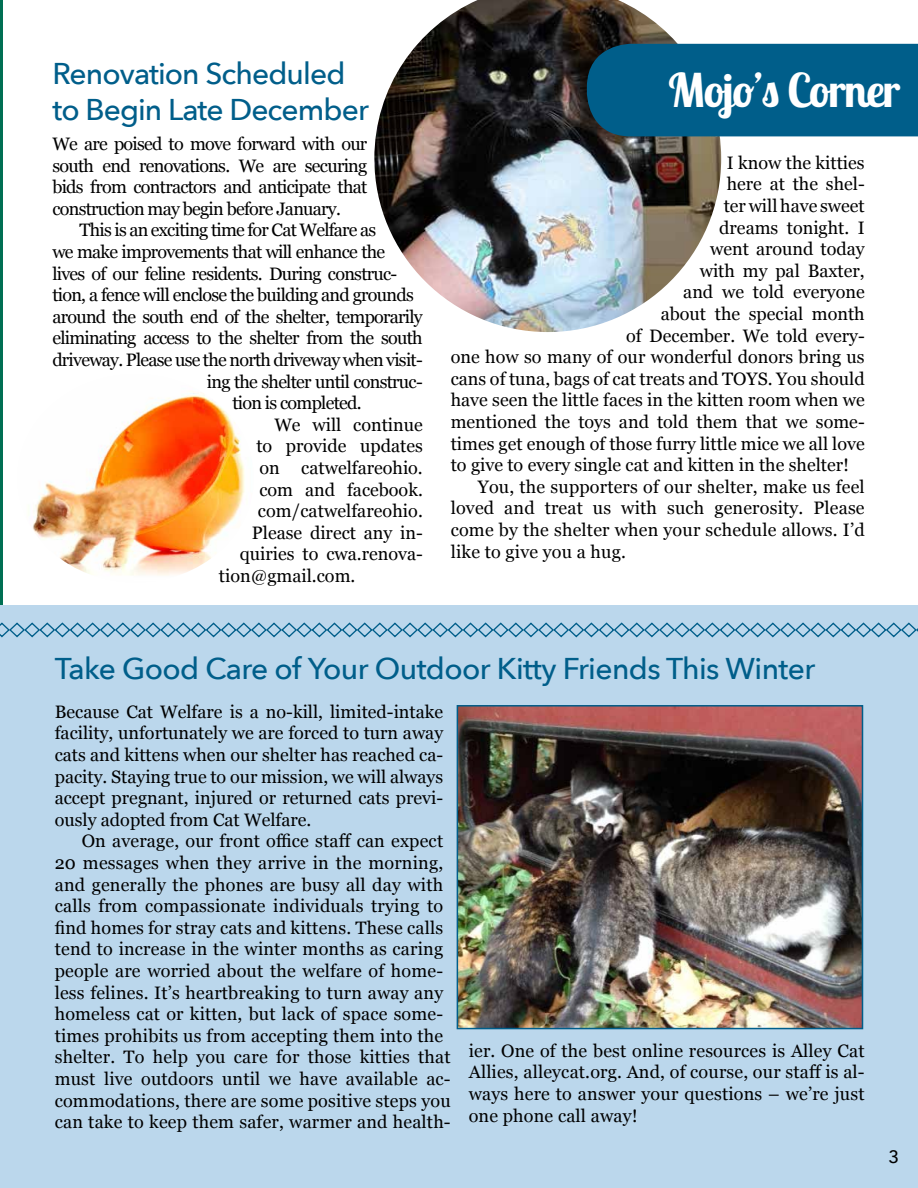
<style>
.page{position:relative;width:918px;height:1188px;background:#fff}
.page>*{position:absolute;margin:0;border:0;box-sizing:border-box;transform-origin:0 0}
.t1{font:700 46.5px "Lobster Two";letter-spacing:-.035em;color:#fff}
.t2{font:500 30px/36px "Avenir Next";letter-spacing:-.03em;color:#005e8a}
.t3{font:18px/21.6px "Georgia";color:#000;text-align:justify}
.t4{font:18px "Georgia";letter-spacing:-.04em;color:#000}
.t5{font:500 18px "Avenir Next";color:#000}
</style>
<div class="page">
<hr style="left:0;top:0;width:2px;height:1188px;background:#006f53">
<div style="left:0;top:606px;width:918px;height:582px;background:#bbd7ec"></div>
<svg style="left:0;top:622px;width:918px;height:16px"></svg>
<img style="left:460px;top:708px;width:400px;height:318px">
<div style="left:457px;top:705px;width:406px;height:324px;border:2px solid #005e8a"></div>
<img style="left:374px;top:0;width:347px;height:332px">
<div style="left:587px;top:44px;width:331px;height:92px;background:#005e8a"></div>
<img style="left:32px;top:391px;width:213px;height:185px">
<h2 class="t2" style="left:52px;top:55px;width:318px">Renovation Scheduled to Begin Late December</h2>
<p class="t3" style="left:52px;top:132px;width:316px">We are poised to move forward with our south end renovations. We are securing bids from contractors and anticipate that construction may begin before January.</p>
<p class="t4" style="left:79px;top:217px;width:299px">This is an exciting time for Cat Welfare as</p>
<p class="t4" style="left:52px;top:239px;width:334px">we make improvements that will enhance the</p>
<p class="t4" style="left:52px;top:260px;width:346px">lives of our feline residents. During construc-</p>
<p class="t4" style="left:52px;top:282px;width:363px">tion, a fence will enclose the building and grounds</p>
<p class="t4" style="left:52px;top:303px;width:372px">around the south end of the shelter, temporarily</p>
<p class="t4" style="left:52px;top:325px;width:372px">eliminating access to the shelter from the south</p>
<p class="t4" style="left:52px;top:347px;width:372px">driveway. Please use the north driveway when visit-</p>
<p class="t4" style="left:207px;top:368px;width:217px">ing the shelter until construc-</p>
<p class="t4" style="left:232px;top:390px;width:131px">tion is completed.</p>
<p class="t3" style="left:274px;top:413px;width:150px">We will continue</p>
<p class="t3" style="left:256px;top:435px;width:168px">to provide updates</p>
<p class="t3" style="left:259px;top:456px;width:165px">on catwelfareohio.</p>
<p class="t3" style="left:259px;top:478px;width:165px">com and facebook.</p>
<p class="t3" style="left:258px;top:499px;width:167px">com/catwelfareohio.</p>
<p class="t3" style="left:252px;top:521px;width:173px">Please direct any in-</p>
<p class="t3" style="left:240px;top:543px;width:185px">quiries to cwa.renova-</p>
<p class="t3" style="left:219px;top:564px;width:138px">tion@gmail.com.</p>
<h1 class="t1" style="left:668px;top:61px;width:233px">Mojo’s Corner</h1>
<p class="t3" style="left:727px;top:151px;width:139px">I know the kitties</p>
<p class="t3" style="left:727px;top:173px;width:140px">here at the shel-</p>
<p class="t3" style="left:724px;top:194px;width:142px">ter will have sweet</p>
<p class="t3" style="left:719px;top:216px;width:147px">dreams tonight. I</p>
<p class="t3" style="left:710px;top:238px;width:156px">went around today</p>
<p class="t3" style="left:700px;top:259px;width:167px">with my pal Baxter,</p>
<p class="t3" style="left:683px;top:281px;width:183px">and we told everyone</p>
<p class="t3" style="left:661px;top:302px;width:205px">about the special month</p>
<p class="t3" style="left:626px;top:324px;width:240px">of December. We told every-</p>
<p class="t3" style="left:451px;top:346px;width:416px">one how so many of our wonderful donors bring us</p>
<p class="t3" style="left:451px;top:367px;width:415px">cans of tuna, bags of cat treats and TOYS. You should</p>
<p class="t3" style="left:451px;top:389px;width:415px">have seen the little faces in the kitten room when we</p>
<p class="t3" style="left:451px;top:410px;width:415px">mentioned the toys and told them that we some-</p>
<p class="t3" style="left:451px;top:432px;width:415px">times get enough of those furry little mice we all love</p>
<p class="t3" style="left:451px;top:454px;width:400px">to give to every single cat and kitten in the shelter!</p>
<p class="t3" style="left:478px;top:475px;width:388px">You, the supporters of our shelter, make us feel</p>
<p class="t3" style="left:451px;top:497px;width:415px">loved and treat us with such generosity. Please</p>
<p class="t3" style="left:451px;top:518px;width:415px">come by the shelter when your schedule allows. I’d</p>
<p class="t3" style="left:451px;top:540px;width:177px">like to give you a hug.</p>
<h2 class="t2" style="left:55px;top:651px;width:762px">Take Good Care of Your Outdoor Kitty Friends This Winter</h2>
<p class="t3" style="left:55px;top:700px;width:390px">Because Cat Welfare is a no-kill, limited-intake facility, unfortunately we are forced to turn away cats and kittens when our shelter has reached ca&shy;pacity. Staying true to our mission, we will always accept pregnant, injured or returned cats previ&shy;ously adopted from Cat Welfare.</p>
<p class="t3" style="left:55px;top:830px;width:397px;text-align:left;text-indent:27px">On average, our front office staff can expect 20 messages when they arrive in the morning, and generally the phones are busy all day with calls from compassionate individuals trying to find homes for stray cats and kittens. These calls tend to increase in the winter months as caring people are worried about the welfare of home&shy;less felines. It’s heartbreaking to turn away any homeless cat or kitten, but lack of space some&shy;times prohibits us from accepting them into the shelter. To help you care for those kitties that must live outdoors until we have available ac&shy;commodations, there are some positive steps you can take to keep them safer, warmer and health-</p>
<p class="t3" style="left:469px;top:1039px;width:397px">ier. One of the best online resources is Alley Cat Allies, alleycat.org. And, of course, our staff is al&shy;ways here to answer your questions – we’re just one phone call away!</p>
<p class="t5" style="left:886px;top:1142px;width:12px">3</p>
<p class="t5" style="left:889px;top:1146px;width:12px">3</p>
</div>
